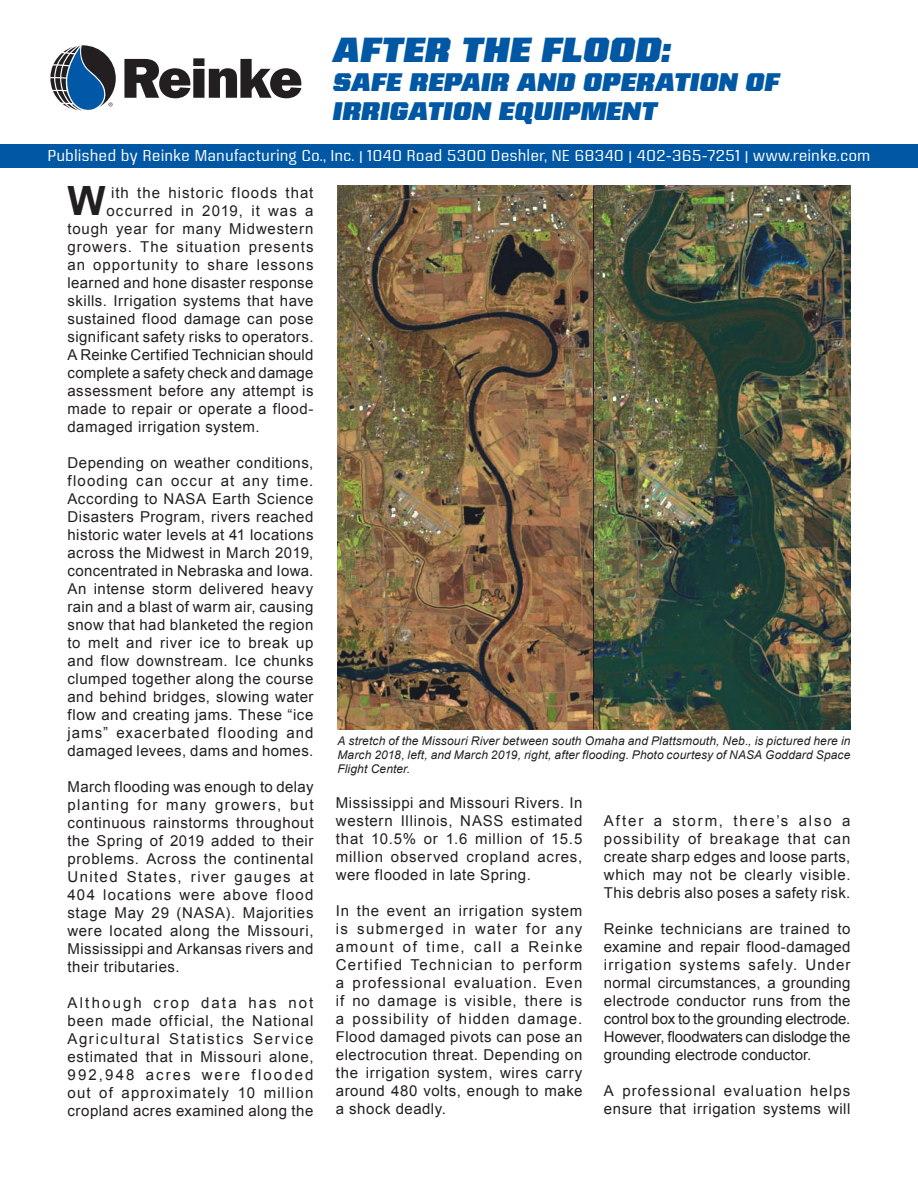
<style>
.page{position:relative;width:918px;height:1188px;background:#fff}
.page>*{position:absolute;margin:0;border:0;box-sizing:border-box;transform-origin:0 0}
.t1{font:700 40.35px "Arial";color:#231f20}
.t2{font:italic 900 32.85px "Kairos Sans W1 G";color:#0058a4}
.t3{font:italic 900 24px/28.8px "Kairos Sans W1 G";color:#0058a4}
.t4{font:15px/18px "Arial";letter-spacing:.035em;color:#231f20;text-align:justify}
.t5{font:15px "Kairos Sans W1 G";color:#fff}
.t6{font:15px "Arial";letter-spacing:.07em;color:#231f20}
.t7{font:15px "Arial";letter-spacing:.015em;color:#231f20}
.t8{font:15px "Arial";letter-spacing:.01em;color:#231f20}
.t9{font:15px "Arial";letter-spacing:.065em;color:#231f20}
.t10{font:15px "Arial";letter-spacing:.055em;color:#231f20}
.t11{font:italic 12px/14.4px "Arial";letter-spacing:.01em;color:#231f20;text-align:justify}
</style>
<div class="page">
<svg style="left:124px;top:58px;width:177px;height:40px"></svg>
<svg style="left:50px;top:45px;width:66px;height:66px"></svg>
<div style="left:0;top:145px;width:918px;height:23px;background:#0058a4"></div>
<img style="left:337px;top:186px;width:513px;height:544px">
<h2 class="t2" style="left:333px;top:26px;width:340px">AFTER THE FLOOD:</h2>
<h3 class="t3" style="left:333px;top:68px;width:448px">SAFE REPAIR AND OPERATION OF<br>IRRIGATION EQUIPMENT</h3>
<p class="t5" style="left:48px;top:146px;width:824px">Published by Reinke Manufacturing Co., Inc. <sub>l</sub> 1040 Road 5300 Deshler, NE 68340 <sub>l</sub> 402-365-7251 <sub>l</sub> www.reinke.com</p>
<h1 class="t1" style="left:68px;top:175px;width:40px">W</h1>
<p class="t6" style="left:111px;top:183px;width:204px">ith the historic floods that</p>
<p class="t6" style="left:106px;top:201px;width:209px">occurred in 2019, it was a</p>
<p class="t10" style="left:68px;top:219px;width:248px">tough year for many Midwestern</p>
<p class="t6" style="left:68px;top:237px;width:248px">growers. The situation presents</p>
<p class="t9" style="left:68px;top:255px;width:248px">an opportunity to share lessons</p>
<p class="t4" style="left:68px;top:274px;width:247px">learned and hone disaster response</p>
<p class="t4" style="left:68px;top:292px;width:247px">skills. Irrigation systems that have</p>
<p class="t4" style="left:68px;top:310px;width:247px">sustained flood damage can pose</p>
<p class="t4" style="left:68px;top:328px;width:248px">significant safety risks to operators.</p>
<p class="t7" style="left:68px;top:345px;width:247px">A Reinke Certified Technician should</p>
<p class="t8" style="left:68px;top:363px;width:248px">complete a safety check and damage</p>
<p class="t4" style="left:68px;top:382px;width:248px">assessment before any attempt is</p>
<p class="t4" style="left:68px;top:400px;width:247px">made to repair or operate a flood-</p>
<p class="t4" style="left:68px;top:418px;width:194px">damaged irrigation system.</p>
<p class="t4" style="left:68px;top:454px;width:248px">Depending on weather conditions, flooding can occur at any time.<br>According to NASA Earth Science Disasters Program, rivers reached historic water levels at 41 locations across the Midwest in March 2019, concentrated in Nebraska and Iowa.<br>An intense storm delivered heavy rain and a blast of warm air, causing snow that had blanketed the region to melt and river ice to break up and flow downstream. Ice chunks clumped together along the course and behind bridges, slowing water flow and creating jams. These “ice jams” exacerbated flooding and damaged levees, dams and homes.</p>
<p class="t4" style="left:68px;top:778px;width:248px">March flooding was enough to delay planting for many growers, but continuous rainstorms throughout the Spring of 2019 added to their problems. Across the continental United States, river gauges at 404 locations were above flood stage May 29 (NASA). Majorities were located along the Missouri, Mississippi and Arkansas rivers and their tributaries.</p>
<p class="t4" style="left:68px;top:994px;width:248px">Although crop data has not been made official, the National Agricultural Statistics Service estimated that in Missouri alone, 992,948 acres were flooded out of approximately 10 million cropland acres examined along the</p>
<p class="t11" style="left:337px;top:733px;width:515px">A stretch of the Missouri River between south Omaha and Plattsmouth, Neb., is pictured here in March 2018, left, and March 2019, right, after flooding. Photo courtesy of NASA Goddard Space Flight Center.</p>
<p class="t4" style="left:336px;top:794px;width:248px">Mississippi and Missouri Rivers. In western Illinois, NASS estimated that 10.5% or 1.6 million of 15.5 million observed cropland acres, were flooded in late Spring.</p>
<p class="t4" style="left:336px;top:902px;width:248px">In the event an irrigation system is submerged in water for any amount of time, call a Reinke Certified Technician to perform a professional evaluation. Even if no damage is visible, there is a possibility of hidden damage.<br>Flood damaged pivots can pose an electrocution threat. Depending on the irrigation system, wires carry around 480 volts, enough to make a shock deadly.</p>
<p class="t4" style="left:604px;top:812px;width:248px">After a storm, there’s also a possibility of breakage that can create sharp edges and loose parts, which may not be clearly visible.<br>This debris also poses a safety risk.</p>
<p class="t4" style="left:604px;top:920px;width:248px">Reinke technicians are trained to examine and repair flood-damaged irrigation systems safely. Under normal circumstances, a grounding electrode conductor runs from the control box to the grounding electrode.<br>However, floodwaters can dislodge the grounding electrode conductor.</p>
<p class="t4" style="left:604px;top:1082px;width:248px">A professional evaluation helps ensure that irrigation systems will</p>
</div>
